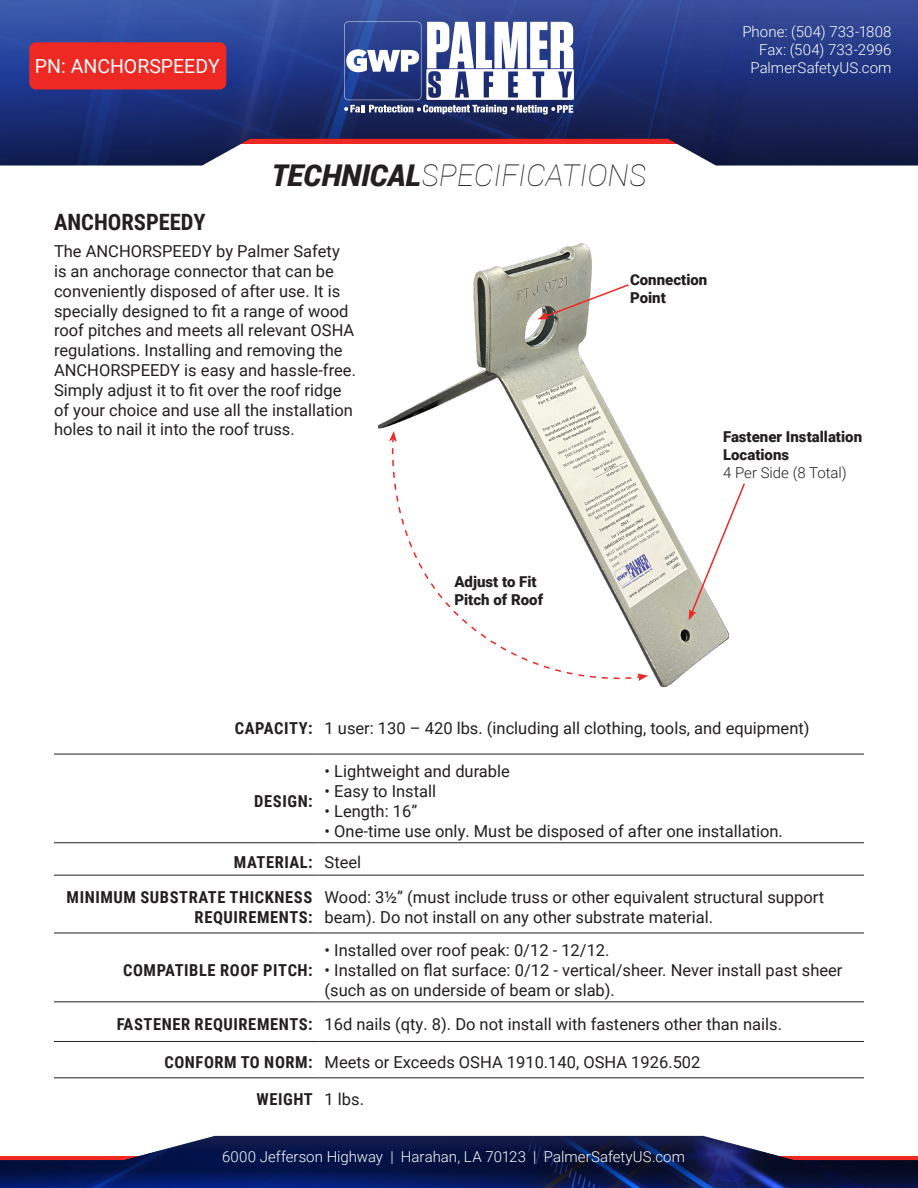
<style>
.page{position:relative;width:918px;height:1188px;background:#fff}
.page>*{position:absolute;margin:0;border:0;box-sizing:border-box;transform-origin:0 0}
.t1{font:italic 100 30px "Roboto";color:#231f20}
.t2{font:700 22.5px "Roboto Condensed";color:#231f20}
.t3{font:19.5px "Roboto";color:#fff}
.t4{font:16.5px/19.8px "Roboto";color:#231f20}
.t5{font:700 16.5px/35.2px "Roboto Condensed";letter-spacing:.035em;color:#231f20}
.t6{font:300 15px/18px "Roboto";letter-spacing:.005em;color:#fff;text-align:right}
.t7{font:900 15px/18px "Roboto";color:#231f20}
.t8{font:300 15px "Roboto";color:#231f20}
.s1{font-weight:900}
.s2{font-family:"Roboto Condensed";font-weight:700}
.s3{font-family:"Roboto";font-weight:400}
</style>
<div class="page">
<img style="left:0;top:0;width:918px;height:165px">
<svg style="left:344px;top:22px;width:230px;height:93px"></svg>
<img style="left:0;top:1136px;width:918px;height:52px">
<div style="left:29px;top:42px;width:197px;height:48px;background:#ee2823;border-radius:7px"></div>
<hr style="left:54px;top:754px;width:265px;height:1px;background:#231f20">
<hr style="left:319px;top:754px;width:545px;height:1px;background:#231f20">
<hr style="left:54px;top:842px;width:265px;height:1px;background:#231f20">
<hr style="left:319px;top:842px;width:545px;height:1px;background:#231f20">
<hr style="left:54px;top:875px;width:265px;height:1px;background:#231f20">
<hr style="left:319px;top:875px;width:545px;height:1px;background:#231f20">
<hr style="left:54px;top:933px;width:265px;height:1px;background:#231f20">
<hr style="left:319px;top:933px;width:545px;height:1px;background:#231f20">
<hr style="left:54px;top:1001px;width:265px;height:1px;background:#231f20">
<hr style="left:319px;top:1001px;width:545px;height:1px;background:#231f20">
<hr style="left:54px;top:1041px;width:265px;height:1px;background:#231f20">
<hr style="left:319px;top:1041px;width:545px;height:1px;background:#231f20">
<hr style="left:54px;top:1077px;width:265px;height:1px;background:#231f20">
<hr style="left:319px;top:1077px;width:545px;height:1px;background:#231f20">
<img style="left:378px;top:244px;width:351px;height:443px">
<svg style="left:538px;top:283px;width:92px;height:36px"></svg>
<svg style="left:689px;top:482px;width:56px;height:138px"></svg>
<svg style="left:391px;top:438px;width:251px;height:241px"></svg>
<svg style="left:389px;top:431px;width:73px;height:189px"></svg>
<svg style="left:469px;top:625px;width:179px;height:57px"></svg>
<p class="t3" style="left:35px;top:52px;width:186px">PN: ANCHORSPEEDY</p>
<p class="t6" style="left:742px;top:22px;width:151px">Phone: (504) 733-1808<br>Fax: (504) 733-2996<br>PalmerSafetyUS.com</p>
<h1 class="t1" style="left:272px;top:155px;width:377px"><span class="s1">TECHNICAL</span>SPECIFICATIONS</h1>
<h2 class="t2" style="left:54px;top:206px;width:153px">ANCHORSPEEDY</h2>
<p class="t4" style="left:54px;top:241px;width:304px">The ANCHORSPEEDY by Palmer Safety is an anchorage connector that can be conveniently disposed of after use. It is specially designed to fit a range of wood roof pitches and meets all relevant OSHA regulations. Installing and removing the ANCHORSPEEDY is easy and hassle-free.<br>Simply adjust it to fit over the roof ridge of your choice and use all the installation holes to nail it into the roof truss.</p>
<p class="t7" style="left:630px;top:270px;width:79px">Connection<br>Point</p>
<p class="t7" style="left:723px;top:427px;width:141px">Fastener Installation<br>Locations</p>
<p class="t8" style="left:723px;top:462px;width:125px">4 Per Side (8 Total)</p>
<p class="t7" style="left:454px;top:572px;width:90px">Adjust to Fit<br>Pitch of Roof</p>
<p class="t4" style="left:235px;top:717px;width:576px"><span class="s2">CAPACITY:</span> 1 user: 130 – 420 lbs. (including all clothing, tools, and equipment)</p>
<p class="t4" style="left:325px;top:761px;width:187px">• Lightweight and durable</p>
<p class="t4" style="left:325px;top:781px;width:113px">• Easy to Install</p>
<p class="t4" style="left:325px;top:801px;width:94px">• Length: 16”</p>
<p class="t4" style="left:325px;top:820px;width:460px">• One-time use only. Must be disposed of after one installation.</p>
<p class="t5" style="left:67px;top:844px;width:296px;text-indent:167px">MATERIAL: <span class="s3">Steel<br></span>MINIMUM SUBSTRATE THICKNESS</p>
<p class="t5" style="left:195px;top:898px;width:119px">REQUIREMENTS:</p>
<p class="t5" style="left:254px;top:783px;width:60px">DESIGN:</p>
<p class="t4" style="left:325px;top:886px;width:501px">Wood: 3½” (must include truss or other equivalent structural support beam). Do not install on any other substrate material.</p>
<p class="t4" style="left:325px;top:940px;width:287px">• Installed over roof peak: 0/12 - 12/12.</p>
<p class="t4" style="left:325px;top:960px;width:519px">• Installed on flat surface: 0/12 - vertical/sheer. Never install past sheer (such as on underside of beam or slab).</p>
<p class="t4" style="left:117px;top:1014px;width:667px"><span class="s2">FASTENER REQUIREMENTS:</span> 16d nails (qty. 8). Do not install with fasteners other than nails.</p>
<p class="t4" style="left:164px;top:1052px;width:538px"><span class="s2">CONFORM TO NORM:</span> Meets or Exceeds OSHA 1910.140, OSHA 1926.502</p>
<p class="t5" style="left:256px;top:1081px;width:109px">WEIGHT <span class="s3">1 lbs.</span></p>
<p class="t5" style="left:123px;top:952px;width:191px">COMPATIBLE ROOF PITCH:</p>
<p class="t6" style="left:222px;top:1147px;width:465px">6000 Jefferson Highway | Harahan, LA 70123 | PalmerSafetyUS.com</p>
</div>
